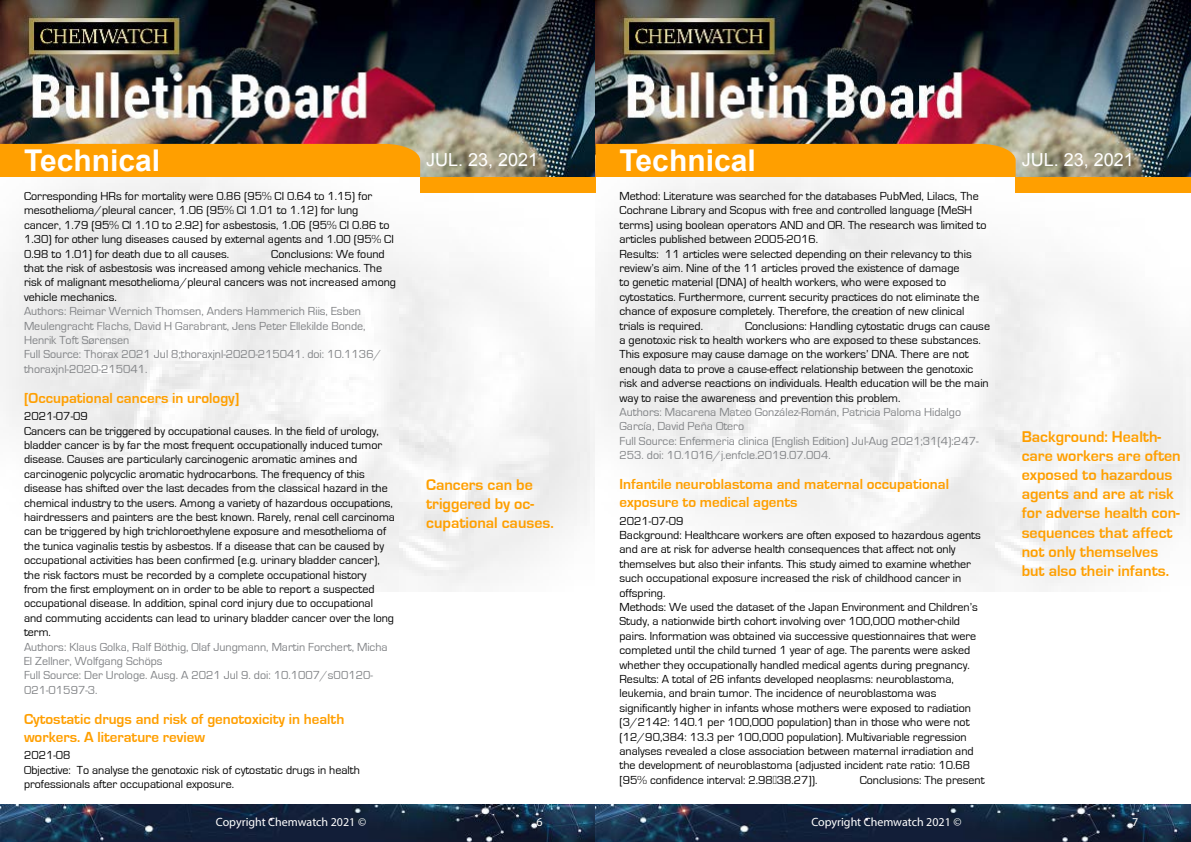
<style>
.page{position:relative;width:1191px;height:842px;background:#fff}
.page>*{position:absolute;margin:0;border:0;box-sizing:border-box;transform-origin:0 0}
.t1{font:700 30px "Arial";color:#fff}
.t2{font:18px "Arial";color:#fff}
.t3{font:700 16px/19.2px "Eurostile";color:#ff9f00}
.t4{font:700 15px/18px "Eurostile";color:#ff9f00}
.t5{font:12px/14.4px "Eurostile";color:#000}
.t6{font:12px/14.4px "Eurostile";color:#808285}
.t7{font:12px "Myriad Pro";color:#fff}
</style>
<div class="page">
<img style="left:0;top:0;width:1191px;height:592px">
<div style="left:420px;top:177px;width:175px;height:15px;background:#ff9f00"></div>
<div style="left:1015px;top:177px;width:176px;height:15px;background:#ff9f00"></div>
<div style="left:0;top:144px;width:420px;height:33px;background:#ff9f00"></div>
<div style="left:595px;top:144px;width:420px;height:33px;background:#ff9f00"></div>
<img style="left:0;top:804px;width:1191px;height:38px">
<h1 class="t1" style="left:24px;top:141px;width:138px">Technical</h1>
<h1 class="t1" style="left:619px;top:141px;width:138px">Technical</h1>
<p class="t5" style="left:24px;top:189px;width:371px">Corresponding HRs for mortality were 0.86 (95% CI 0.64 to 1.15) for mesothelioma/pleural cancer, 1.06 (95% CI 1.01 to 1.12) for lung cancer, 1.79 (95% CI 1.10 to 2.92) for asbestosis, 1.06 (95% CI 0.86 to 1.30) for other lung diseases caused by external agents and 1.00 (95% CI 0.98 to 1.01) for death due to all causes.</p>
<h2 class="t2" style="left:426px;top:148px;width:114px">Jul. 23, 2021</h2>
<h2 class="t2" style="left:1021px;top:148px;width:114px">Jul. 23, 2021</h2>
<p class="t5" style="left:619px;top:189px;width:368px">Method: Literature was searched for the databases PubMed, Lilacs, The Cochrane Library and Scopus with free and controlled language (MeSH terms) using boolean operators AND and OR. The research was limited to articles published between 2005-2016.<br>Results: 11 articles were selected depending on their relevancy to this review’s aim. Nine of the 11 articles proved the existence of damage<br>to genetic material (DNA) of health workers, who were exposed to cytostatics. Furthermore, current security practices do not eliminate the chance of exposure completely. Therefore, the creation of new clinical trials is required.</p>
<p class="t5" style="left:24px;top:247px;width:373px;text-indent:247px">Conclusions: We found that the risk of asbestosis was increased among vehicle mechanics. The risk of malignant mesothelioma/pleural cancers was not increased among vehicle mechanics.</p>
<p class="t6" style="left:24px;top:304px;width:359px">Authors: Reimar Wernich Thomsen, Anders Hammerich Riis, Esben Meulengracht Flachs, David H Garabrant, Jens Peter Ellekilde Bonde, Henrik Toft Sørensen<br>Full Source: Thorax 2021 Jul 8;thoraxjnl-2020-215041. doi: 10.1136/ thoraxjnl-2020-215041.</p>
<p class="t4" style="left:24px;top:389px;width:217px">[Occupational cancers in urology]</p>
<p class="t5" style="left:24px;top:409px;width:372px">2021-07-09<br>Cancers can be triggered by occupational causes. In the field of urology, bladder cancer is by far the most frequent occupationally induced tumor disease. Causes are particularly carcinogenic aromatic amines and carcinogenic polycyclic aromatic hydrocarbons. The frequency of this disease has shifted over the last decades from the classical hazard in the chemical industry to the users. Among a variety of hazardous occupations, hairdressers and painters are the best known. Rarely, renal cell carcinoma can be triggered by high trichloroethylene exposure and mesothelioma of the tunica vaginalis testis by asbestos. If a disease that can be caused by occupational activities has been confirmed (e.g. urinary bladder cancer), the risk factors must be recorded by a complete occupational history<br>from the first employment on in order to be able to report a suspected occupational disease. In addition, spinal cord injury due to occupational<br>and commuting accidents can lead to urinary bladder cancer over the long term.</p>
<p class="t6" style="left:24px;top:640px;width:365px">Authors: Klaus Golka, Ralf Böthig, Olaf Jungmann, Martin Forchert, Micha El Zellner, Wolfgang Schöps<br>Full Source: Der Urologe. Ausg. A 2021 Jul 9. doi: 10.1007/s00120- 021-01597-3.</p>
<p class="t4" style="left:24px;top:710px;width:322px">Cytostatic drugs and risk of genotoxicity in health workers. A literature review</p>
<p class="t5" style="left:24px;top:748px;width:337px">2021-08<br>Objective: To analyse the genotoxic risk of cytostatic drugs in health professionals after occupational exposure.</p>
<p class="t5" style="left:619px;top:319px;width:372px;text-indent:125px">Conclusions: Handling cytostatic drugs can cause a genotoxic risk to health workers who are exposed to these substances.<br>This exposure may cause damage on the workers’ DNA. There are not enough data to prove a cause-effect relationship between the genotoxic risk and adverse reactions on individuals. Health education will be the main way to raise the awareness and prevention this problem.</p>
<p class="t6" style="left:619px;top:405px;width:360px">Authors: Macarena Mateo González-Román, Patricia Paloma Hidalgo García, David Peña Otero<br>Full Source: Enfermeria clinica (English Edition) Jul-Aug 2021;31(4):247- 253. doi: 10.1016/j.enfcle.2019.07.004.</p>
<p class="t4" style="left:619px;top:476px;width:331px">Infantile neuroblastoma and maternal occupational exposure to medical agents</p>
<p class="t5" style="left:619px;top:514px;width:363px">2021-07-09<br>Background: Healthcare workers are often exposed to hazardous agents and are at risk for adverse health consequences that affect not only themselves but also their infants. This study aimed to examine whether such occupational exposure increased the risk of childhood cancer in offspring.<br>Methods: We used the dataset of the Japan Environment and Children’s Study, a nationwide birth cohort involving over 100,000 mother-child pairs. Information was obtained via successive questionnaires that were completed until the child turned 1 year of age. The parents were asked whether they occupationally handled medical agents during pregnancy.<br>Results: A total of 26 infants developed neoplasms: neuroblastoma, leukemia, and brain tumor. The incidence of neuroblastoma was significantly higher in infants whose mothers were exposed to radiation (3/2142: 140.1 per 100,000 population) than in those who were not (12/90,384: 13.3 per 100,000 population). Multivariable regression analyses revealed a close association between maternal irradiation and the development of neuroblastoma (adjusted incident rate ratio: 10.68 [95% confidence interval: 2.98‒38.27]).</p>
<h3 class="t3" style="left:1021px;top:427px;width:161px">Background: Health&shy;care workers are often exposed to hazardous agents and are at risk for adverse health con&shy;sequences that affect not only themselves but also their infants.</h3>
<h3 class="t3" style="left:426px;top:475px;width:129px">Cancers can be triggered by oc&shy;cupational causes.</h3>
<p class="t5" style="left:859px;top:773px;width:126px">Conclusions: The present</p>
<p class="t7" style="left:216px;top:815px;width:152px">Copyright Chemwatch 2021 ©</p>
<p class="t7" style="left:536px;top:815px;width:8px">6</p>
<p class="t7" style="left:811px;top:815px;width:152px">Copyright Chemwatch 2021 ©</p>
<p class="t7" style="left:1132px;top:815px;width:8px">7</p>
</div>
